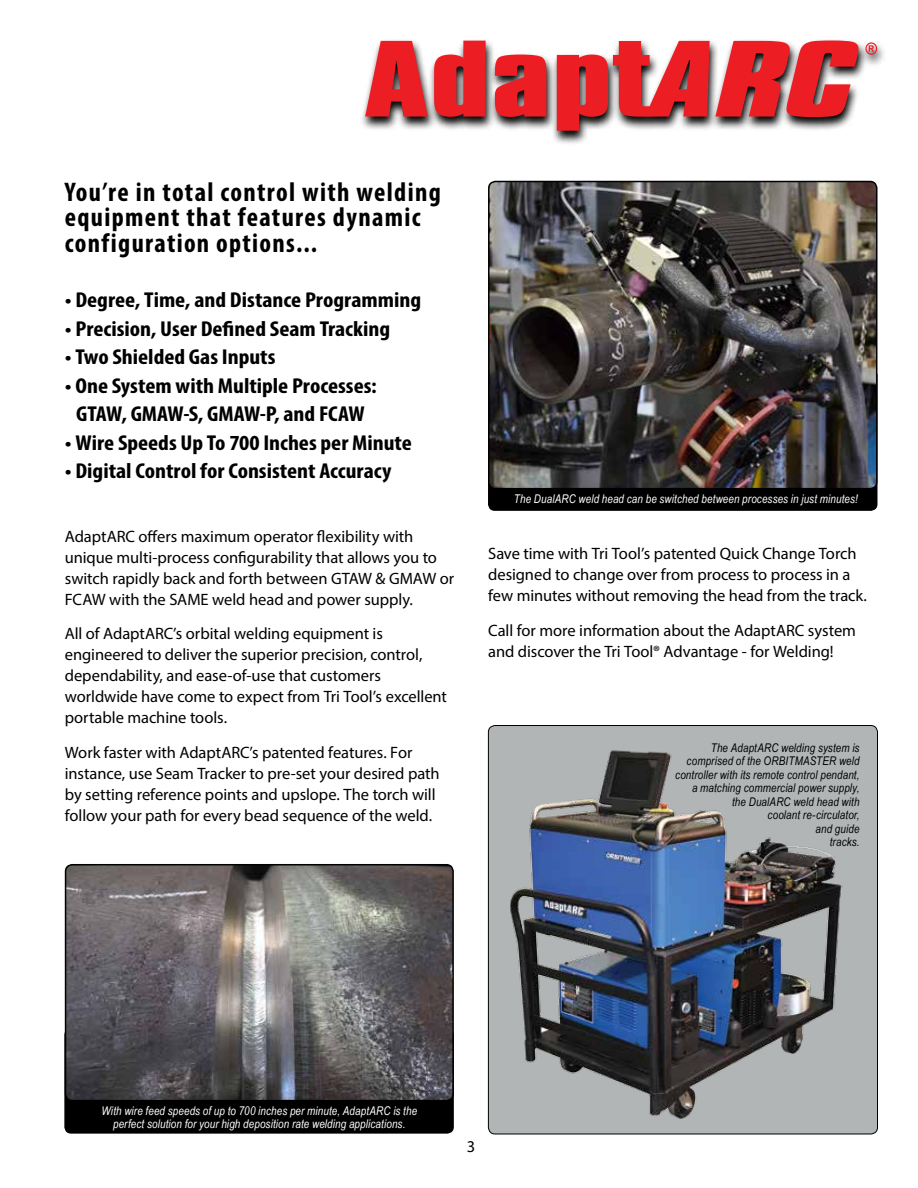
<style>
.page{position:relative;width:918px;height:1188px;background:#fff}
.page>*{position:absolute;margin:0;border:0;box-sizing:border-box;transform-origin:0 0}
.t1{font:700 condensed 27px/25.5px "Myriad Pro";letter-spacing:.05em;color:#000}
.t2{font:700 condensed 21.6px/28.5px "Myriad Pro";color:#000;text-align:center;scale:1.11 1}
.t3{font:16.5px/21px "Myriad Pro";letter-spacing:-.005em;color:#000}
.t4{font:italic 12px/13.5px "Arial Narrow";letter-spacing:.01em;color:#000;text-align:right}
.t5{font:italic 12px/13.5px "Arial Narrow";letter-spacing:.01em;color:#fff;text-align:center}
</style>
<div class="page">
<div style="left:64px;top:1028px;width:390px;height:106px;background:#000;border-radius:7px"></div>
<div style="left:488px;top:726px;width:390px;height:408px;background:#b2b5b6;border-radius:7px"></div>
<img style="left:66px;top:865px;width:387px;height:233px">
<div style="left:65px;top:864px;width:389px;height:237px;border:2px solid #000;border-radius:7px"></div>
<img style="left:510px;top:750px;width:332px;height:369px">
<div style="left:488px;top:369px;width:390px;height:142px;background:#000;border-radius:7px"></div>
<img style="left:489px;top:182px;width:388px;height:304px">
<div style="left:488px;top:181px;width:390px;height:308px;border:2px solid #000;border-radius:7px"></div>
<svg style="left:362px;top:40px;width:522px;height:104px"></svg>
<svg style="left:365px;top:41px;width:63px;height:76px;background:#e05257"></svg>
<svg style="left:434px;top:41px;width:52px;height:76px;background:#e23d43"></svg>
<svg style="left:495px;top:55px;width:51px;height:62px;background:#d9292f"></svg>
<svg style="left:557px;top:40px;width:302px;height:91px;background:#d45e62"></svg>
<svg style="left:865px;top:42px;width:12px;height:13px"></svg>
<h1 class="t1" style="left:65px;top:179px;width:377px">You’re in total control with welding equipment that features dynamic configuration options...</h1>
<h2 class="t2" style="left:65px;top:285px;width:322px">• Degree, Time, and Distance Programming</h2>
<h2 class="t2" style="left:65px;top:314px;width:295px">• Precision, User Defined Seam Tracking</h2>
<h2 class="t2" style="left:65px;top:342px;width:191px">• Two Shielded Gas Inputs</h2>
<h2 class="t2" style="left:65px;top:371px;width:283px">• One System with Multiple Processes:<br>GTAW, GMAW-S, GMAW-P, and FCAW</h2>
<h2 class="t2" style="left:65px;top:428px;width:314px">• Wire Speeds Up To 700 Inches per Minute</h2>
<h2 class="t2" style="left:65px;top:456px;width:296px">• Digital Control for Consistent Accuracy</h2>
<p class="t3" style="left:65px;top:525px;width:391px">AdaptARC offers maximum operator flexibility with unique multi-process configurability that allows you to switch rapidly back and forth between GTAW &amp; GMAW or FCAW with the SAME weld head and power supply.</p>
<p class="t3" style="left:65px;top:623px;width:384px">All of AdaptARC’s orbital welding equipment is engineered to deliver the superior precision, control, dependability, and ease-of-use that customers worldwide have come to expect from Tri Tool’s excellent portable machine tools.</p>
<p class="t3" style="left:65px;top:741px;width:376px">Work faster with AdaptARC’s patented features. For instance, use Seam Tracker to pre-set your desired path by setting reference points and upslope. The torch will follow your path for every bead sequence of the weld.</p>
<p class="t5" style="left:514px;top:492px;width:346px">The DualARC weld head can be switched between processes in just minutes!</p>
<p class="t3" style="left:488px;top:543px;width:380px">Save time with Tri Tool’s patented Quick Change Torch designed to change over from process to process in a few minutes without removing the head from the track.</p>
<p class="t3" style="left:488px;top:619px;width:369px">Call for more information about the AdaptARC system and discover the Tri Tool® Advantage - for Welding!</p>
<p class="t4" style="left:675px;top:741px;width:186px">The AdaptARC welding system is comprised of the ORBITMASTER weld controller with its remote control pendant, a matching commercial power supply, the DualARC weld head with<br>coolant re-circulator,<br>and guide<br>tracks.</p>
<p class="t5" style="left:101px;top:1103px;width:317px">With wire feed speeds of up to 700 inches per minute, AdaptARC is the perfect solution for your high deposition rate welding applications.</p>
<p class="t3" style="left:467px;top:1136px;width:10px">3</p>
</div>
